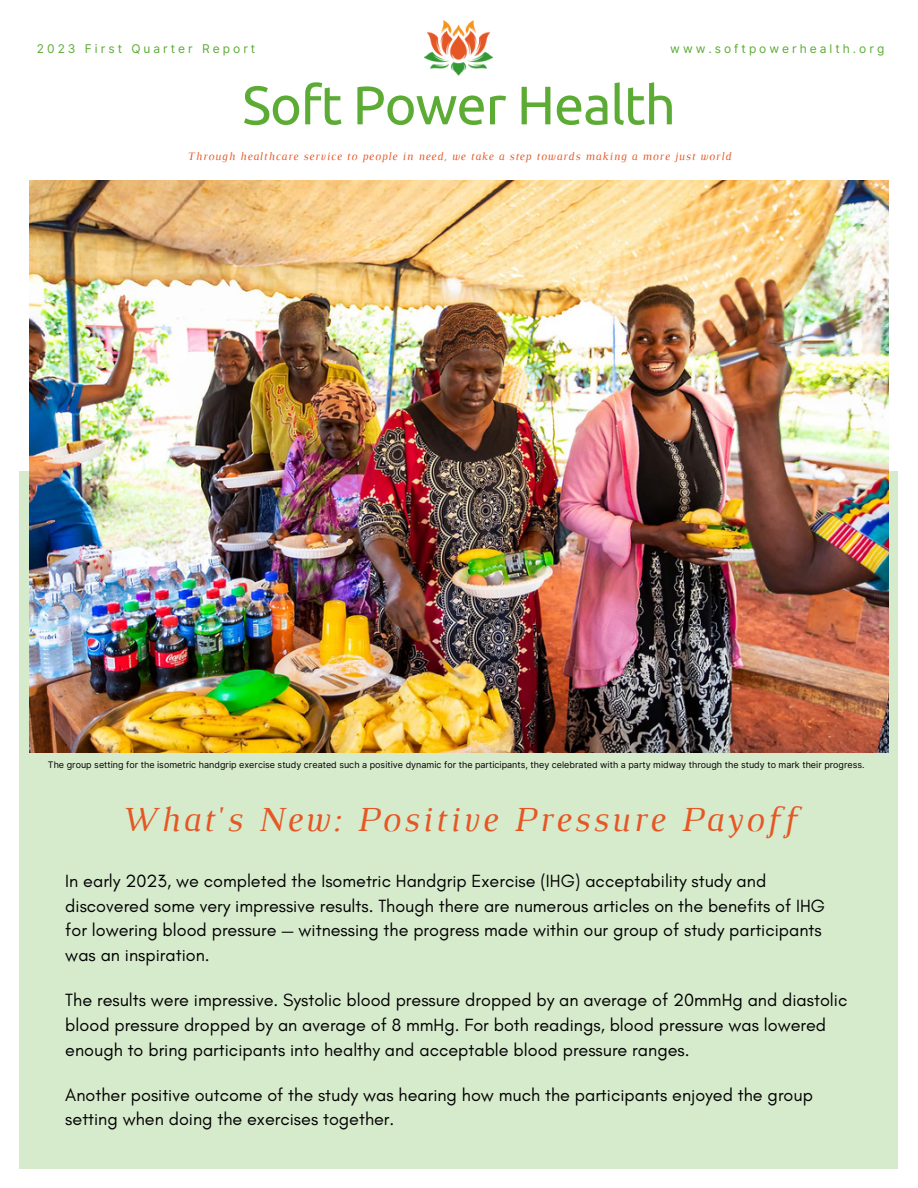
<style>
.page{position:relative;width:918px;height:1188px;background:#fff}
.page>*{position:absolute;margin:0;border:0;box-sizing:border-box;transform-origin:0 0}
.t1{font:54.15px "Ubuntu";letter-spacing:-.02em;color:#5bab34}
.t2{font:italic 36px "Luthier";letter-spacing:.075em;color:#e55725}
.t3{font:18px/24.8px "Glacial Indifference";color:#000}
.t4{font:12px "Inter";letter-spacing:.25em;color:#5bab34}
.t5{font:italic 11.55px "Luthier";letter-spacing:.075em;color:#e55725}
.t6{font:9px "Inter";color:#000}
</style>
<div class="page">
<img style="left:424px;top:20px;width:70px;height:56px">
<div style="left:20px;top:471px;width:878px;height:698px;background:#d6eacc"></div>
<img style="left:29px;top:180px;width:860px;height:573px">
<p class="t4" style="left:37px;top:41px;width:220px">2023 First Quarter Report</p>
<p class="t4" style="left:670px;top:41px;width:216px">www.softpowerhealth.org</p>
<p class="t1" style="left:242px;top:74px;width:435px">Soft Power Health</p>
<p class="t5" style="left:187px;top:152px;width:545px">Through healthcare service to people in need, we take a step towards making a more just world</p>
<p class="t6" style="left:48px;top:760px;width:818px">The group setting for the isometric handgrip exercise study created such a positive dynamic for the participants, they celebrated with a party midway through the study to mark their progress.</p>
<p class="t2" style="left:121px;top:806px;width:678px">What's New: Positive Pressure Payoff</p>
<p class="t3" style="left:65px;top:868px;width:761px">In early 2023, we completed the Isometric Handgrip Exercise (IHG) acceptability study and discovered some very impressive results. Though there are numerous articles on the benefits of IHG for lowering blood pressure — witnessing the progress made within our group of study participants was an inspiration.</p>
<p class="t3" style="left:65px;top:988px;width:784px">The results were impressive. Systolic blood pressure dropped by an average of 20mmHg and diastolic blood pressure dropped by an average of 8 mmHg. For both readings, blood pressure was lowered enough to bring participants into healthy and acceptable blood pressure ranges.</p>
<p class="t3" style="left:65px;top:1082px;width:749px">Another positive outcome of the study was hearing how much the participants enjoyed the group setting when doing the exercises together.</p>
</div>
